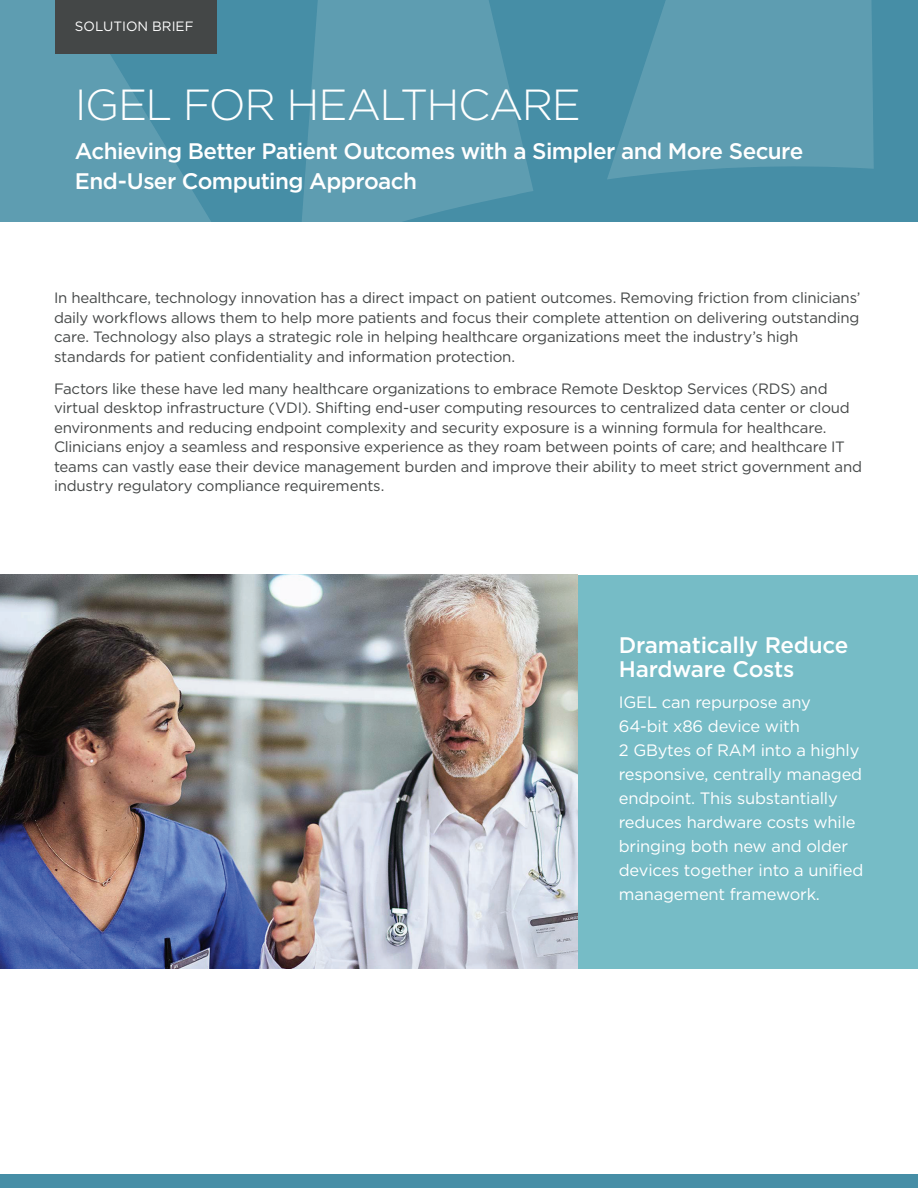
<style>
.page{position:relative;width:918px;height:1188px;background:#fff}
.page>*{position:absolute;margin:0;border:0;box-sizing:border-box;transform-origin:0 0}
.t1{font:300 43.5px "Gotham";letter-spacing:-.035em;color:#fff}
.t2{font:500 22.5px/30px "Gotham";letter-spacing:-.025em;color:#fff}
.t3{font:16.5px/24px "Gotham";letter-spacing:-.01em;color:#fff}
.t4{font:15px/19.5px "Gotham";letter-spacing:-.015em;color:#444747}
.t5{font:13.5px "Gotham";color:#fff}
</style>
<div class="page">
<div style="left:0;top:0;width:918px;height:221px;background:#468ea6"></div>
<svg style="left:607px;top:0;width:267px;height:179px;fill:#5e9db1"></svg>
<svg style="left:299px;top:0;width:234px;height:222px;fill:#5e9db1"></svg>
<svg style="left:0;top:0;width:245px;height:222px;fill:#5e9db1"></svg>
<div style="left:0;top:1174px;width:918px;height:14px;background:#468ea6"></div>
<div style="left:0;top:575px;width:918px;height:394px;background:#76bcc6"></div>
<div style="left:56px;top:0;width:161px;height:54px;background:#444747"></div>
<img style="left:0;top:575px;width:578px;height:393px">
<p class="t5" style="left:75px;top:18px;width:120px">SOLUTION BRIEF</p>
<h1 class="t1" style="left:75px;top:77px;width:508px">IGEL FOR HEALTHCARE</h1>
<h2 class="t2" style="left:75px;top:136px;width:730px">Achieving Better Patient Outcomes with a Simpler and More Secure<br>End-User Computing Approach</h2>
<p class="t4" style="left:54px;top:288px;width:808px">In healthcare, technology innovation has a direct impact on patient outcomes. Removing friction from clinicians’ daily workflows allows them to help more patients and focus their complete attention on delivering outstanding care. Technology also plays a strategic role in helping healthcare organizations meet the industry’s high standards for patient confidentiality and information protection.</p>
<p class="t4" style="left:54px;top:379px;width:810px">Factors like these have led many healthcare organizations to embrace Remote Desktop Services (RDS) and virtual desktop infrastructure (VDI). Shifting end-user computing resources to centralized data center or cloud environments and reducing endpoint complexity and security exposure is a winning formula for healthcare.<br>Clinicians enjoy a seamless and responsive experience as they roam between points of care; and healthcare IT teams can vastly ease their device management burden and improve their ability to meet strict government and industry regulatory compliance requirements.</p>
<h2 class="t2" style="left:619px;top:632px;width:231px;line-height:24px">Dramatically Reduce<br>Hardware Costs</h2>
<p class="t3" style="left:619px;top:690px;width:246px">IGEL can repurpose any<br>64-bit x86 device with<br>2 GBytes of RAM into a highly responsive, centrally managed endpoint. This substantially reduces hardware costs while bringing both new and older devices together into a unified management framework.</p>
</div>
